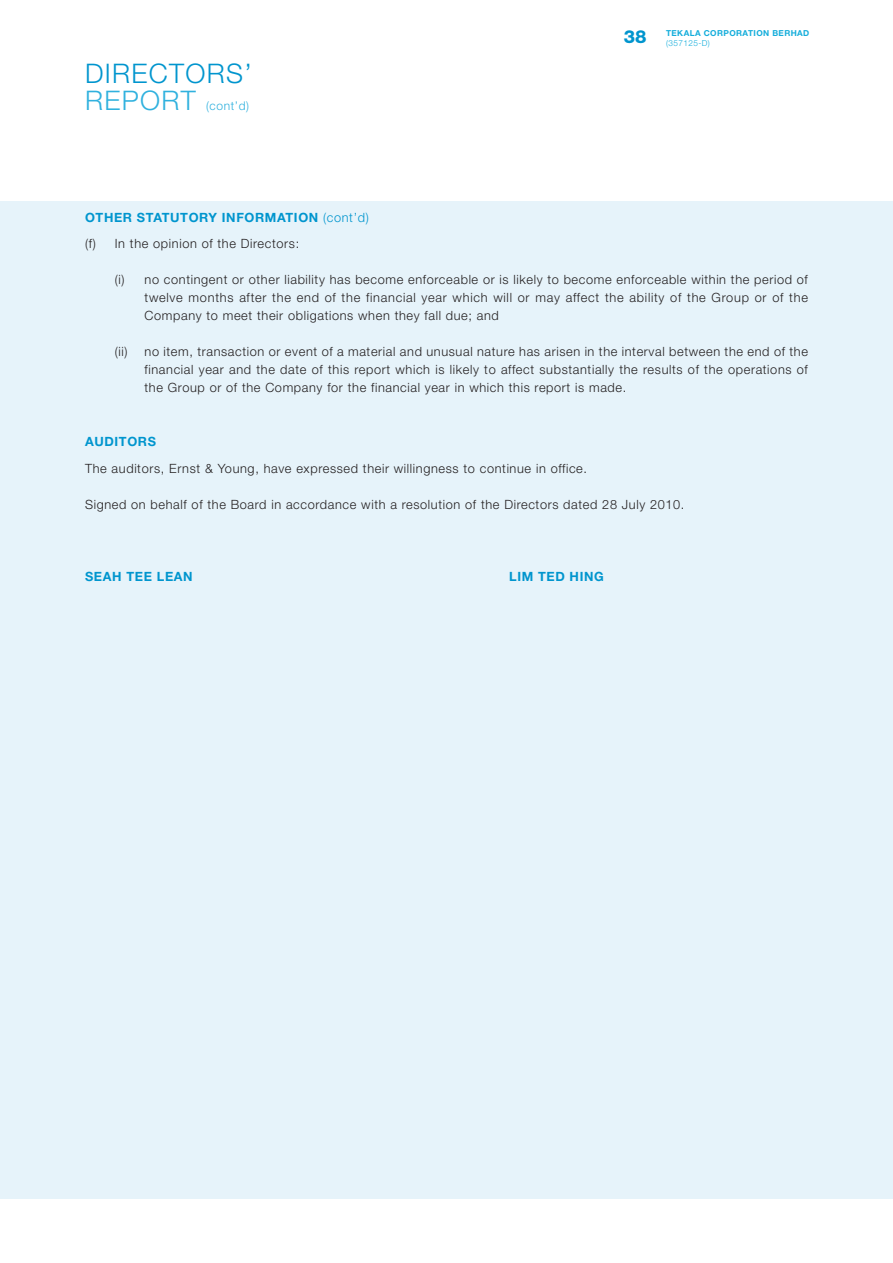
<style>
.page{position:relative;width:893px;height:1263px;background:#fff}
.page>*{position:absolute;margin:0;border:0;box-sizing:border-box;transform-origin:0 0}
.t1{font:300 27px "Helvetica Neue";letter-spacing:.05em;color:#0095ce}
.t2{font:300 27px "Helvetica Neue";letter-spacing:.05em;color:#30b1de}
.t3{font:300 12.75px/18px "Helvetica Neue";letter-spacing:.05em;color:#231f20;text-align:justify}
.t4{font:700 12.75px "Helvetica Neue";letter-spacing:.05em;color:#0095ce}
.t5{font:300 12px "Helvetica Neue";color:#30b1de}
.t6{font:700 8.25px/9.9px "Helvetica Neue";letter-spacing:.05em;color:#14addb}
.s1{font-weight:300}
.s2{font-weight:700;color:#0095ce}
.s3{color:#0095ce}
</style>
<div class="page">
<div style="left:0;top:201px;width:893px;height:998px;background:#e6f3fa"></div>
<h1 class="t1" style="left:85px;top:64px;width:169px">DIRECTORS’</h1>
<h1 class="t2" style="left:85px;top:91px;width:112px">REPORT</h1>
<p class="t5" style="left:206px;top:101px;width:45px">(cont’d)</p>
<p class="t6" style="left:624px;top:29px;width:187px;text-indent:42px">TEKALA CORPORATION BERHAD<br><sup>38</sup> <span class="s1">(357125-D)</span></p>
<p class="t3" style="left:85px;top:205px;width:285px;line-height:26.5px"><span class="s2">OTHER STATUTORY INFORMATION</span> <span class="s3">(cont’d) </span>(f) In the opinion of the Directors:</p>
<p class="t3" style="left:145px;top:272px;width:665px;text-indent:-30px">(i) no contingent or other liability has become enforceable or is likely to become enforceable within the period of twelve months after the end of the financial year which will or may affect the ability of the Group or of the Company to meet their obligations when they fall due; and</p>
<p class="t3" style="left:145px;top:344px;width:665px;text-indent:-30px">(ii) no item, transaction or event of a material and unusual nature has arisen in the interval between the end of the financial year and the date of this report which is likely to affect substantially the results of the operations of the Group or of the Company for the financial year in which this report is made.</p>
<p class="t4" style="left:85px;top:437px;width:72px">AUDITORS</p>
<p class="t3" style="left:85px;top:460px;width:503px">The auditors, Ernst &amp; Young, have expressed their willingness to continue in office.</p>
<p class="t3" style="left:85px;top:496px;width:601px">Signed on behalf of the Board in accordance with a resolution of the Directors dated 28 July 2010.</p>
<p class="t4" style="left:85px;top:572px;width:109px">SEAH TEE LEAN</p>
<p class="t4" style="left:509px;top:572px;width:96px">LIM TED HING</p>
</div>
